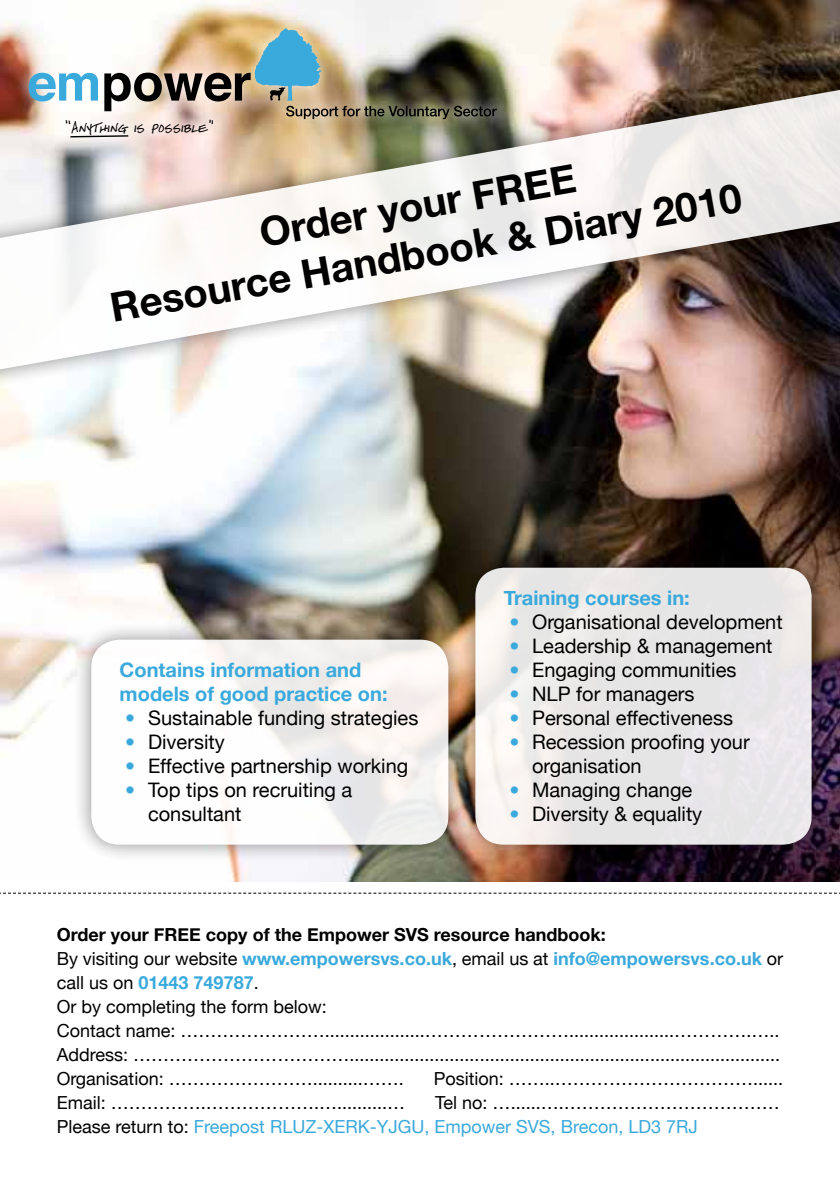
<style>
.page{position:relative;width:840px;height:1191px;background:#fff}
.page>*{position:absolute;margin:0;border:0;box-sizing:border-box;transform-origin:0 0}
.t1{font:700 40px/48px "Helvetica Neue";color:#000;text-align:center}
.t2{font:20px/24px "Helvetica Neue";color:#000}
.t3{font:700 20px/24px "Helvetica Neue";color:#3aa9dc}
.t4{font:18px/24px "Helvetica Neue";color:#000}
.t5{font:18px/24px "Helvetica Neue";color:#3aa9dc}
.t6{font:14.4px "FG Tor";color:#000}
.s1{font-weight:200;color:#3aa9dc}
.s2{font-weight:700}
.s3{font-weight:700;color:#3aa9dc}
.s4{color:#000}
</style>
<div class="page">
<img style="left:0;top:0;width:839px;height:882px">
<div style="left:0;top:59px;width:839px;height:352px;background:#000;opacity:.5"></div>
<img style="left:0;top:79px;width:839px;height:316px">
<div style="left:16px;top:15px;width:491px;height:133px;background:#fff;opacity:.75"></div>
<svg style="left:29px;top:73px;width:69px;height:28px"></svg>
<img style="left:104px;top:27px;width:392px;height:92px">
<svg style="left:69px;top:134px;width:61px;height:4px"></svg>
<div style="left:71px;top:620px;width:395px;height:242px;background:#000;opacity:.5"></div>
<svg style="left:91px;top:639px;width:357px;height:205px"></svg>
<div style="left:455px;top:548px;width:374px;height:314px;background:#000;opacity:.5"></div>
<div style="left:475px;top:567px;width:336px;height:277px;background:linear-gradient(to right,#f0eeeb,#e5e4e6);border-radius:28px"></div>
<svg style="left:0;top:892px;width:837px;height:1px"></svg>
<p class="t6" style="left:65px;top:117px;width:150px">“Anything is possible”</p>
<h1 class="t1" style="left:98px;top:236px;width:641px;rotate:-10deg">Order your FREE<br>Resource Handbook &amp; Diary 2010</h1>
<p class="t3" style="left:120px;top:657px;width:269px">Contains information and models of good practice on:</p>
<p class="t2" style="left:125px;top:705px;width:294px"><span class="s1">•</span> Sustainable funding strategies</p>
<p class="t2" style="left:125px;top:729px;width:101px"><span class="s1">•</span> Diversity</p>
<p class="t2" style="left:125px;top:753px;width:284px"><span class="s1">•</span> Effective partnership working</p>
<p class="t2" style="left:148px;top:777px;width:206px;text-indent:-23px"><span class="s1">•</span> Top tips on recruiting a consultant</p>
<p class="t3" style="left:503px;top:585px;width:187px">Training courses in:</p>
<p class="t2" style="left:509px;top:609px;width:274px"><span class="s1">•</span> Organisational development</p>
<p class="t2" style="left:509px;top:633px;width:264px"><span class="s1">•</span> Leadership &amp; management</p>
<p class="t2" style="left:509px;top:657px;width:228px"><span class="s1">•</span> Engaging communities</p>
<p class="t2" style="left:509px;top:681px;width:186px"><span class="s1">•</span> NLP for managers</p>
<p class="t2" style="left:509px;top:705px;width:225px"><span class="s1">•</span> Personal effectiveness</p>
<p class="t2" style="left:532px;top:729px;width:219px;text-indent:-23px"><span class="s1">•</span> Recession proofing your organisation</p>
<p class="t2" style="left:509px;top:777px;width:184px"><span class="s1">•</span> Managing change</p>
<p class="t2" style="left:509px;top:801px;width:194px"><span class="s1">•</span> Diversity &amp; equality</p>
<p class="t4" style="left:57px;top:922px;width:727px"><span class="s2">Order your FREE copy of the Empower SVS resource handbook:<br></span>By visiting our website <span class="s3">www.empowersvs.co.uk</span>, email us at <span class="s3">info@empowersvs.co.uk</span> or call us on <span class="s3">01443 749787</span>.<br>Or by completing the form below:<br>Contact name: ……………………....................…………………….....................………….…..<br>Address: ………………………………......................................................................................<br>Organisation: ……………………..........…….</p>
<p class="t4" style="left:433px;top:1066px;width:351px">Position: ……..……………………………......</p>
<p class="t4" style="left:57px;top:1090px;width:350px">Email: …………….……………….…..........…</p>
<p class="t5" style="left:57px;top:1090px;width:724px;text-indent:378px"><span class="s4">Tel no: …......….………………………………<br>Please return to:</span> Freepost RLUZ-XERK-YJGU, Empower SVS, Brecon, LD3 7RJ</p>
</div>
